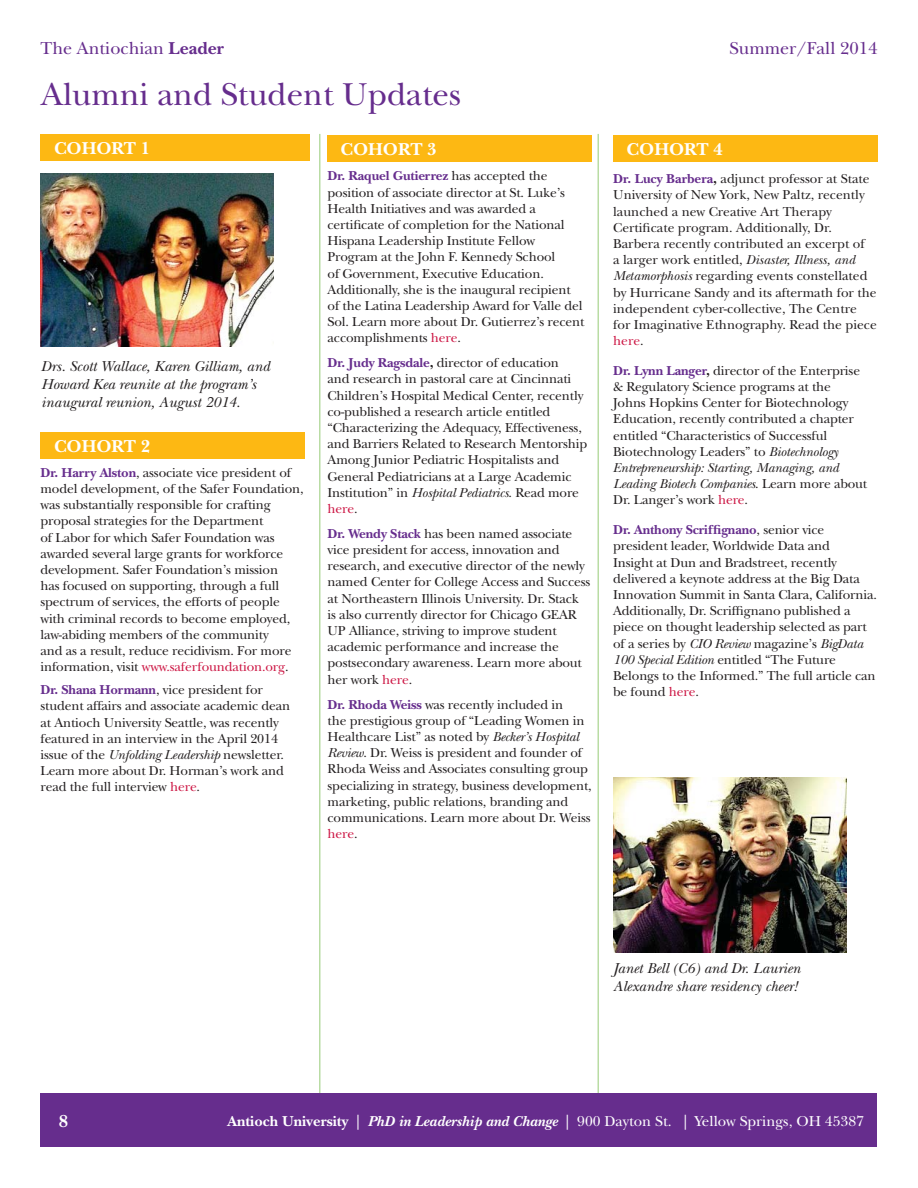
<style>
.page{position:relative;width:918px;height:1188px;background:#fff}
.page>*{position:absolute;margin:0;border:0;box-sizing:border-box;transform-origin:0 0}
.t1{font:33px "New Baskerville";color:#662d8d}
.t2{font:18px "New Baskerville";color:#662d8d}
.t3{font:700 18px "New Baskerville";color:#fff}
.t4{font:italic 15px/18px "New Baskerville";color:#231f20}
.t5{font:15px "New Baskerville";color:#fff}
.t6{font:13.5px/16.2px "New Baskerville";letter-spacing:-.01em;color:#231f20}
.s1{font-weight:700}
.s2{font-weight:700;color:#662d8d}
.s3{color:#cc1543}
.s4{font-style:italic}
.s5{font-weight:700;font-style:italic}
</style>
<div class="page">
<hr style="left:319px;top:134px;width:2px;height:966px;background:#b9dca4">
<hr style="left:597px;top:134px;width:2px;height:966px;background:#b9dca4">
<div style="left:40px;top:1094px;width:838px;height:54px;background:#662d8d"></div>
<div style="left:40px;top:134px;width:270px;height:27px;background:#fdb813"></div>
<div style="left:327px;top:135px;width:264px;height:27px;background:#fdb813"></div>
<img style="left:40px;top:174px;width:234px;height:172px">
<div style="left:40px;top:432px;width:265px;height:27px;background:#fdb813"></div>
<div style="left:613px;top:135px;width:265px;height:27px;background:#fdb813"></div>
<img style="left:613px;top:778px;width:233px;height:175px">
<h2 class="t2" style="left:40px;top:41px;width:185px">The Antiochian <span class="s1">Leader</span></h2>
<h2 class="t2" style="left:730px;top:41px;width:149px">Summer/Fall 2014</h2>
<h1 class="t1" style="left:41px;top:83px;width:421px">Alumni and Student Updates</h1>
<h2 class="t3" style="left:54px;top:142px;width:98px">COHORT 1</h2>
<h2 class="t3" style="left:340px;top:143px;width:98px">COHORT 3</h2>
<p class="t6" style="left:328px;top:170px;width:258px"><span class="s2">Dr. Raquel Gutierrez</span> has accepted the position of associate director at St. Luke’s Health Initiatives and was awarded a certificate of completion for the National Hispana Leadership Institute Fellow Program at the John F. Kennedy School<br>of Government, Executive Education.<br>Additionally, she is the inaugural recipient of the Latina Leadership Award for Valle del Sol. Learn more about Dr. Gutierrez’s recent accomplishments <span class="s3">here</span>.</p>
<p class="t6" style="left:328px;top:356px;width:261px"><span class="s2">Dr. Judy Ragsdale</span><span class="s1">,</span> director of education<br>and research in pastoral care at Cincinnati Children’s Hospital Medical Center, recently co-published a research article entitled “Characterizing the Adequacy, Effectiveness, and Barriers Related to Research Mentorship Among Junior Pediatric Hospitalists and General Pediatricians at a Large Academic Institution” in <span class="s4">Hospital Pediatrics</span>. Read more <span class="s3">here</span>.</p>
<p class="t6" style="left:328px;top:527px;width:264px"><span class="s2">Dr. Wendy Stack</span> has been named associate vice president for access, innovation and research, and executive director of the newly named Center for College Access and Success at Northeastern Illinois University. Dr. Stack is also currently director for Chicago GEAR UP Alliance, striving to improve student academic performance and increase the postsecondary awareness. Learn more about her work <span class="s3">here</span>.</p>
<p class="t6" style="left:328px;top:698px;width:266px"><span class="s2">Dr. Rhoda Weiss</span> was recently included in<br>the prestigious group of “Leading Women in Healthcare List” as noted by <span class="s4">Becker’s Hospital Review</span>. Dr. Weiss is president and founder of Rhoda Weiss and Associates consulting group specializing in strategy, business development, marketing, public relations, branding and communications. Learn more about Dr. Weiss <span class="s3">here</span>.</p>
<p class="t4" style="left:41px;top:359px;width:230px">Drs. Scott Wallace, Karen Gilliam, and<br>Howard Kea reunite at the program’s inaugural reunion, August 2014.</p>
<h2 class="t3" style="left:54px;top:440px;width:98px">COHORT 2</h2>
<p class="t6" style="left:40px;top:466px;width:265px"><span class="s2">Dr. Harry Alston</span>, associate vice president of model development, of the Safer Foundation, was substantially responsible for crafting proposal strategies for the Department<br>of Labor for which Safer Foundation was awarded several large grants for workforce development. Safer Foundation’s mission<br>has focused on supporting, through a full spectrum of services, the efforts of people with criminal records to become employed, law-abiding members of the community<br>and as a result, reduce recidivism. For more information, visit <span class="s3">www.saferfoundation.org</span>.</p>
<p class="t6" style="left:40px;top:683px;width:251px"><span class="s2">Dr. Shana Hormann</span>, vice president for student affairs and associate academic dean at Antioch University Seattle, was recently featured in an interview in the April 2014 issue of the <span class="s4">Unfolding Leadership</span> newsletter.<br>Learn more about Dr. Horman’s work and read the full interview <span class="s3">here</span>.</p>
<h2 class="t3" style="left:627px;top:143px;width:98px">COHORT 4</h2>
<p class="t6" style="left:613px;top:172px;width:265px"><span class="s2">Dr. Lucy Barbera</span><span class="s1">,</span> adjunct professor at State University of New York, New Paltz, recently launched a new Creative Art Therapy Certificate program. Additionally, Dr.<br>Barbera recently contributed an excerpt of<br>a larger work entitled, <span class="s4">Disaster, Illness, and Metamorphosis</span> regarding events constellated by Hurricane Sandy and its aftermath for the independent cyber-collective, The Centre for Imaginative Ethnography. Read the piece <span class="s3">here</span>.</p>
<p class="t6" style="left:613px;top:364px;width:256px"><span class="s2">Dr. Lynn Langer</span><span class="s1">,</span> director of the Enterprise &amp; Regulatory Science programs at the<br>Johns Hopkins Center for Biotechnology Education, recently contributed a chapter entitled “Characteristics of Successful Biotechnology Leaders” to <span class="s4">Biotechnology Entrepreneurship: Starting, Managing, and Leading Biotech Companies</span>. Learn more about Dr. Langer’s work <span class="s3">here</span>.</p>
<p class="t6" style="left:613px;top:523px;width:265px"><span class="s2">Dr. Anthony Scriffignano</span>, senior vice president leader, Worldwide Data and<br>Insight at Dun and Bradstreet, recently delivered a keynote address at the Big Data Innovation Summit in Santa Clara, California.<br>Additionally, Dr. Scriffignano published a piece on thought leadership selected as part of a series by <span class="s4">CIO Review</span> magazine’s <span class="s4">BigData 100 Special Edition</span> entitled “The Future Belongs to the Informed.” The full article can be found <span class="s3">here</span>.</p>
<p class="t4" style="left:613px;top:961px;width:189px">Janet Bell (C6) and Dr. Laurien<br>Alexandre share residency cheer!</p>
<h2 class="t3" style="left:59px;top:1115px;width:11px">8</h2>
<p class="t5" style="left:227px;top:1116px;width:638px"><span class="s1">Antioch University</span> | <span class="s5">PhD in Leadership and Change</span> | 900 Dayton St. | Yellow Springs, OH 45387</p>
</div>
